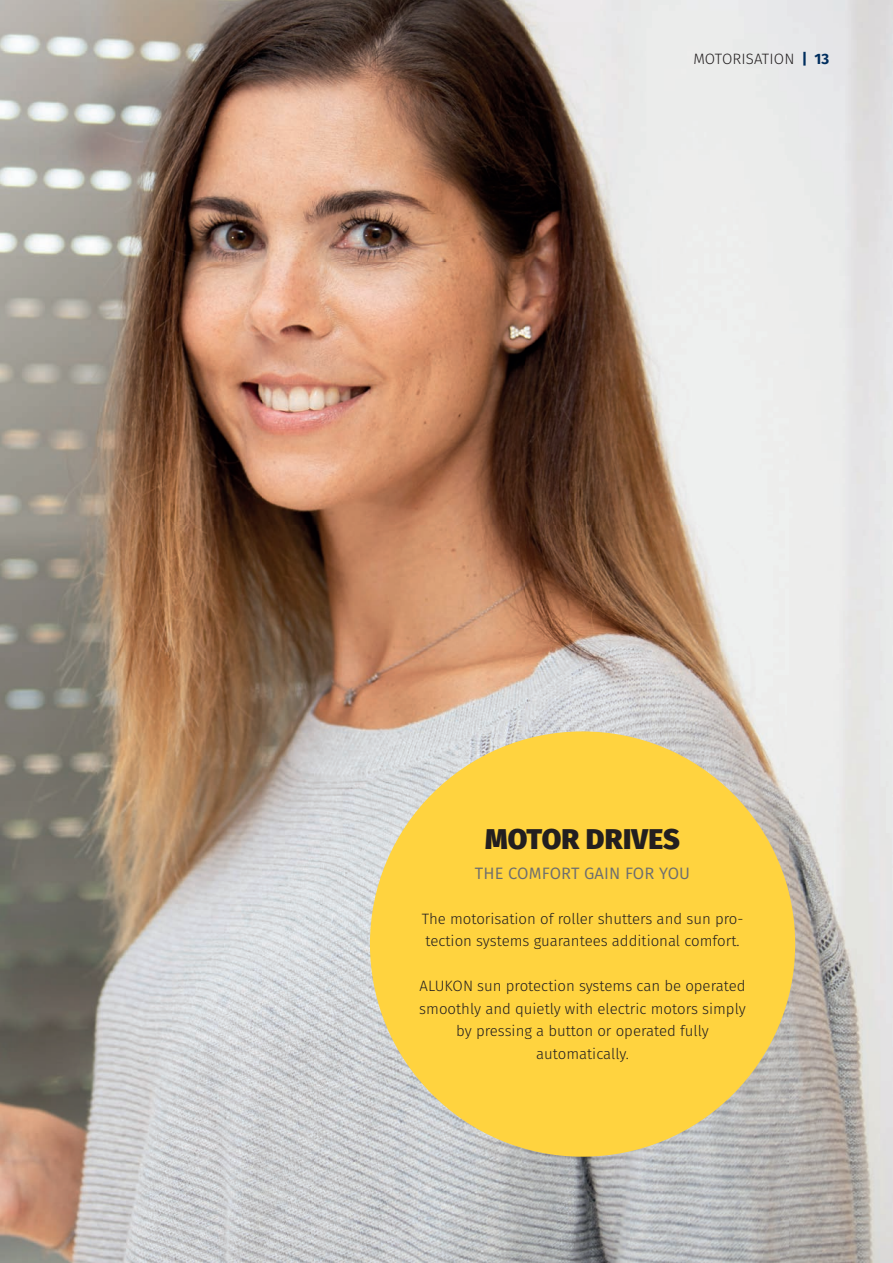
<style>
.page{position:relative;width:893px;height:1263px;background:#fff}
.page>*{position:absolute;margin:0;border:0;box-sizing:border-box;transform-origin:0 0}
.t1{font:800 28.5px "Fira Sans";color:#231f20}
.t2{font:16.5px "Fira Sans";letter-spacing:.01em;color:#6c6d70}
.t3{font:300 15px/22.5px "Fira Sans";color:#231f20}
.s1{font-weight:700;color:#002e5e}
</style>
<div class="page">
<img style="left:0;top:0;width:893px;height:1263px">
<div style="left:370px;top:731px;width:425px;height:426px;background:#ffd33f;border-radius:50%"></div>
<p class="t3" style="left:693px;top:47px;width:137px">MOTORISATION <span class="s1">| 13</span></p>
<h1 class="t1" style="left:485px;top:813px;width:196px">MOTOR DRIVES</h1>
<p class="t2" style="left:475px;top:861px;width:217px">THE COMFORT GAIN FOR YOU</p>
<p class="t3" style="left:422px;top:907px;width:323px">The motorisation of roller shutters and sun pro&shy;tection systems guarantees additional comfort.</p>
<p class="t3" style="left:419px;top:975px;width:328px;text-align:center">ALUKON sun protection systems can be operated smoothly and quietly with electric motors simply by pressing a button or operated fully automatically.</p>
</div>
